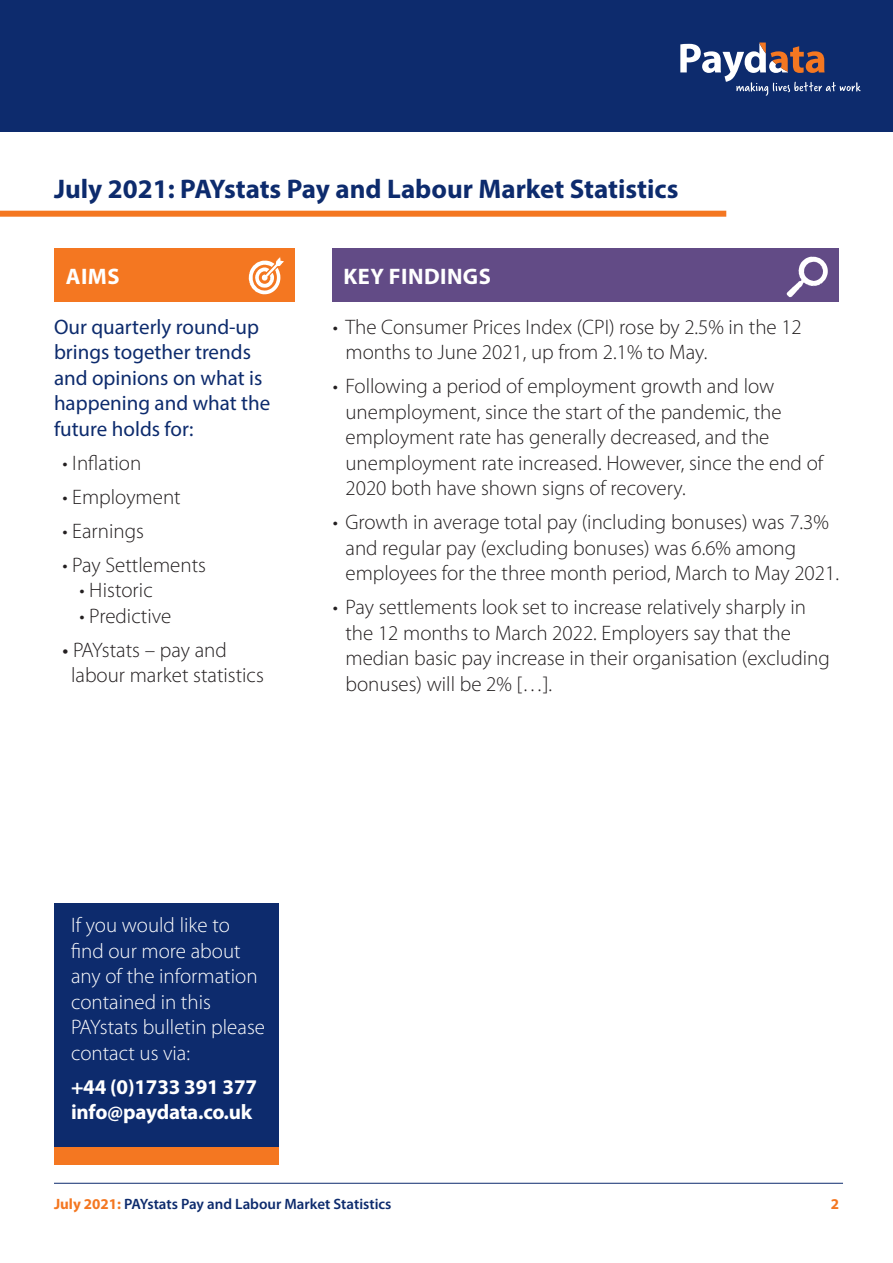
<style>
.page{position:relative;width:893px;height:1263px;background:#fff}
.page>*{position:absolute;margin:0;border:0;box-sizing:border-box;transform-origin:0 0}
.t1{font:700 27px "Myriad Pro";color:#0d2b6d}
.t2{font:700 22.5px "Myriad Pro";letter-spacing:.02em;color:#fff}
.t3{font:300 21px/25.5px "Myriad Pro";color:#231f20}
.t4{font:300 21px/25.5px "Myriad Pro";color:#fff}
.t5{font:21px/25.5px "Myriad Pro";color:#0d2b6d}
.t6{font:700 21px "Myriad Pro";letter-spacing:-.01em;color:#fff}
.t7{font:600 15px "Myriad Pro";color:#0d2b6d}
.t8{font:700 15px "Myriad Pro";color:#f47721}
.s1{font-weight:400}
.s2{font-weight:700;color:#f47721}
</style>
<div class="page">
<div style="left:333px;top:249px;width:506px;height:53px;background:#624b86"></div>
<div style="left:54px;top:249px;width:240px;height:53px;background:#f47721"></div>
<div style="left:0;top:211px;width:726px;height:6px;background:#f47721"></div>
<svg style="left:249px;top:257px;width:35px;height:37px"></svg>
<svg style="left:787px;top:257px;width:41px;height:40px"></svg>
<div style="left:54px;top:904px;width:225px;height:260px;background:#0d2b6d"></div>
<div style="left:54px;top:1147px;width:225px;height:17px;background:#f47721"></div>
<div style="left:0;top:0;width:893px;height:132px;background:#0d2b6d"></div>
<svg style="left:680px;top:43px;width:181px;height:53px"></svg>
<hr style="left:54px;top:1183px;width:789px;height:1px;background:#0d2b6d">
<p class="t1" style="left:54px;top:171px;width:626px">July 2021: PAYstats Pay and Labour Market Statistics</p>
<p class="t2" style="left:66px;top:262px;width:55px">AIMS</p>
<p class="t2" style="left:344px;top:262px;width:149px">KEY FINDINGS</p>
<p class="t5" style="left:54px;top:313px;width:218px">Our quarterly round-up brings together trends and opinions on what is happening and what the future holds for:</p>
<p class="t3" style="left:63px;top:450px;width:80px">• Inflation</p>
<p class="t3" style="left:63px;top:484px;width:120px">• Employment</p>
<p class="t3" style="left:63px;top:518px;width:83px">• Earnings</p>
<p class="t3" style="left:63px;top:552px;width:145px">• Pay Settlements</p>
<p class="t3" style="left:80px;top:577px;width:75px">• Historic</p>
<p class="t3" style="left:80px;top:603px;width:93px">• Predictive</p>
<p class="t3" style="left:63px;top:637px;width:166px"><span class="s1">•</span> PAYstats – pay and</p>
<p class="t3" style="left:71px;top:662px;width:194px">labour market statistics</p>
<p class="t3" style="left:345px;top:314px;width:458px;text-indent:-13px">• The Consumer Prices Index (CPI) rose by 2.5% in the 12 months to June 2021, up from 2.1% to May.</p>
<p class="t3" style="left:345px;top:373px;width:479px;text-indent:-13px">• Following a period of employment growth and low unemployment, since the start of the pandemic, the employment rate has generally decreased, and the unemployment rate increased. However, since the end of 2020 both have shown signs of recovery.</p>
<p class="t3" style="left:345px;top:509px;width:495px;text-indent:-13px">• Growth in average total pay (including bonuses) was 7.3% and regular pay (excluding bonuses) was 6.6% among employees for the three month period, March to May 2021.</p>
<p class="t3" style="left:345px;top:594px;width:486px;text-indent:-13px">• Pay settlements look set to increase relatively sharply in the 12 months to March 2022. Employers say that the median basic pay increase in their organisation (excluding bonuses) will be 2% […].</p>
<p class="t4" style="left:71px;top:912px;width:196px">If you would like to find our more about any of the information contained in this<br>PAYstats bulletin please contact us via:</p>
<p class="t6" style="left:71px;top:1073px;width:188px">+44 (0)1733 391 377</p>
<p class="t6" style="left:71px;top:1098px;width:183px">info@paydata.co.uk</p>
<p class="t7" style="left:54px;top:1195px;width:339px"><span class="s2">July 2021:</span> PAYstats Pay and Labour Market Statistics</p>
<p class="t8" style="left:831px;top:1194px;width:10px">2</p>
</div>
